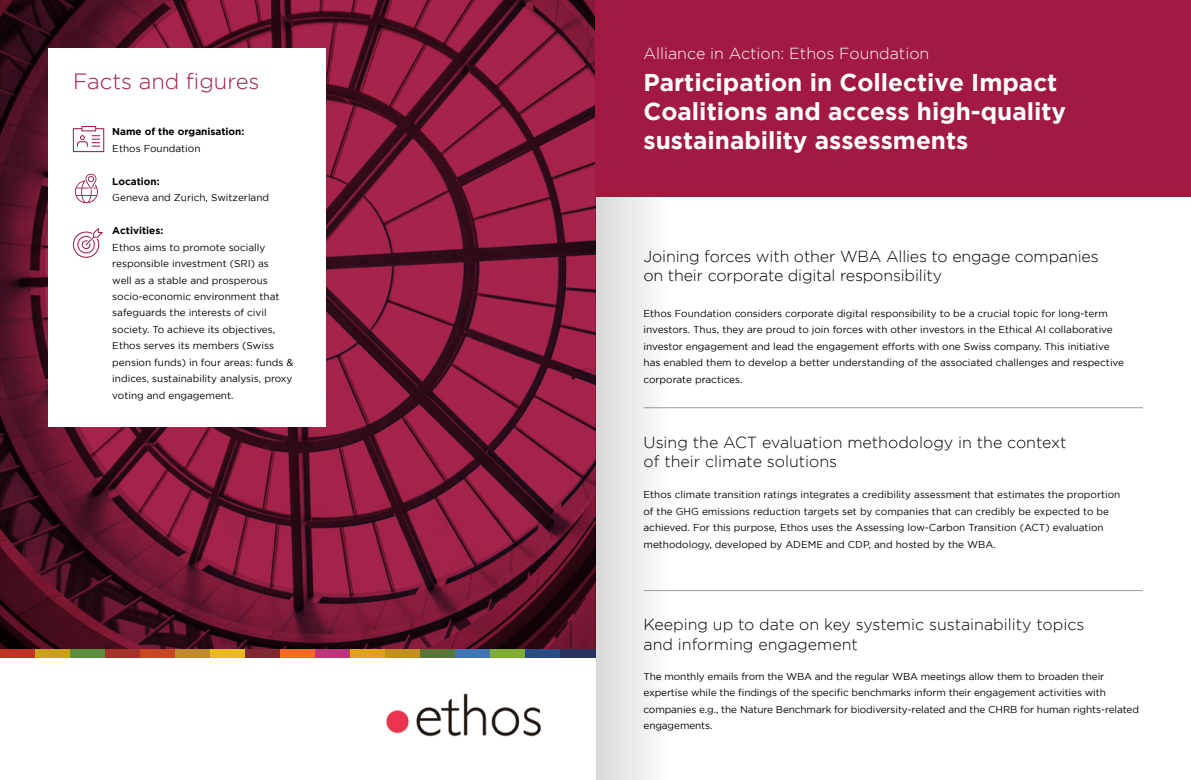
<style>
.page{position:relative;width:1191px;height:780px;background:#fff}
.page>*{position:absolute;margin:0;border:0;box-sizing:border-box;transform-origin:0 0}
.t1{font:700 24.3px/29.2px "Gotham";color:#fff}
.t2{font:300 22px "Gotham";color:#a21942}
.t3{font:300 16px/19.2px "Gotham";letter-spacing:-.005em;color:#000}
.t4{font:300 16px "Gotham";color:#fff}
.t5{font:10px/16.5px "Gotham";color:#000}
.t6{font:700 10px "Gotham";color:#000}
</style>
<div class="page">
<svg style="left:0;top:0;width:595px;height:649px"></svg>
<div style="left:595px;top:0;width:90px;height:780px;background:linear-gradient(to right,#d9d9d9,#fff)"></div>
<hr style="left:643px;top:407px;width:500px;height:1px;background:#9e9d9b">
<hr style="left:643px;top:590px;width:500px;height:1px;background:#9e9d9b">
<div style="left:0;top:649px;width:35px;height:9px;background:#c13425"></div>
<div style="left:35px;top:649px;width:35px;height:9px;background:#c8a21b"></div>
<div style="left:70px;top:649px;width:35px;height:9px;background:#5a903b"></div>
<div style="left:105px;top:649px;width:35px;height:9px;background:#a5312b"></div>
<div style="left:140px;top:649px;width:35px;height:9px;background:#c64824"></div>
<div style="left:175px;top:649px;width:35px;height:9px;background:#bf8b2e"></div>
<div style="left:210px;top:649px;width:35px;height:9px;background:#e9ba20"></div>
<div style="left:245px;top:649px;width:35px;height:9px;background:#7e2832"></div>
<div style="left:280px;top:649px;width:35px;height:9px;background:#fd6925"></div>
<div style="left:315px;top:649px;width:35px;height:9px;background:#bd3679"></div>
<div style="left:350px;top:649px;width:35px;height:9px;background:#dfa11f"></div>
<div style="left:385px;top:649px;width:35px;height:9px;background:#c1901e"></div>
<div style="left:420px;top:649px;width:35px;height:9px;background:#5a7437"></div>
<div style="left:455px;top:649px;width:35px;height:9px;background:#4275b7"></div>
<div style="left:490px;top:649px;width:35px;height:9px;background:#80ae35"></div>
<div style="left:525px;top:649px;width:35px;height:9px;background:#294c83"></div>
<div style="left:560px;top:649px;width:35px;height:9px;background:#263361"></div>
<div style="left:48px;top:48px;width:277px;height:379px;background:#fff"></div>
<svg style="left:75px;top:174px;width:23px;height:29px"></svg>
<svg style="left:73px;top:126px;width:31px;height:26px"></svg>
<svg style="left:73px;top:228px;width:30px;height:30px"></svg>
<img style="left:386px;top:693px;width:155px;height:44px">
<div style="left:595px;top:0;width:596px;height:197px;background:#a21942"></div>
<h2 class="t2" style="left:73px;top:69px;width:188px">Facts and figures</h2>
<p class="t6" style="left:112px;top:126px;width:134px">Name of the organisation:</p>
<p class="t5" style="left:112px;top:140px;width:90px">Ethos Foundation</p>
<p class="t6" style="left:112px;top:175px;width:49px">Location:</p>
<p class="t5" style="left:112px;top:189px;width:158px">Geneva and Zurich, Switzerland</p>
<p class="t6" style="left:112px;top:225px;width:53px">Activities:</p>
<p class="t5" style="left:112px;top:239px;width:183px">Ethos aims to promote socially responsible investment (SRI) as<br>well as a stable and prosperous socio-economic environment that safeguards the interests of civil society. To achieve its objectives, Ethos serves its members (Swiss pension funds) in four areas: funds &amp; indices, sustainability analysis, proxy voting and engagement.</p>
<h3 class="t4" style="left:643px;top:44px;width:287px">Alliance in Action: Ethos Foundation</h3>
<h1 class="t1" style="left:643px;top:67px;width:424px">Participation in Collective Impact<br>Coalitions and access high-quality sustainability assessments</h1>
<h3 class="t3" style="left:643px;top:246px;width:457px">Joining forces with other WBA Allies to engage companies on their corporate digital responsibility</h3>
<p class="t5" style="left:643px;top:305px;width:482px">Ethos Foundation considers corporate digital responsibility to be a crucial topic for long-term investors. Thus, they are proud to join forces with other investors in the Ethical AI collaborative investor engagement and lead the engagement efforts with one Swiss company. This initiative has enabled them to develop a better understanding of the associated challenges and respective corporate practices.</p>
<h3 class="t3" style="left:643px;top:432px;width:424px">Using the ACT evaluation methodology in the context of their climate solutions</h3>
<p class="t5" style="left:643px;top:486px;width:478px">Ethos climate transition ratings integrates a credibility assessment that estimates the proportion of the GHG emissions reduction targets set by companies that can credibly be expected to be achieved. For this purpose, Ethos uses the Assessing low-Carbon Transition (ACT) evaluation methodology, developed by ADEME and CDP, and hosted by the WBA.</p>
<h3 class="t3" style="left:643px;top:615px;width:442px">Keeping up to date on key systemic sustainability topics and informing engagement</h3>
<p class="t5" style="left:643px;top:668px;width:497px">The monthly emails from the WBA and the regular WBA meetings allow them to broaden their expertise while the findings of the specific benchmarks inform their engagement activities with companies e.g., the Nature Benchmark for biodiversity-related and the CHRB for human rights-related engagements.</p>
</div>
